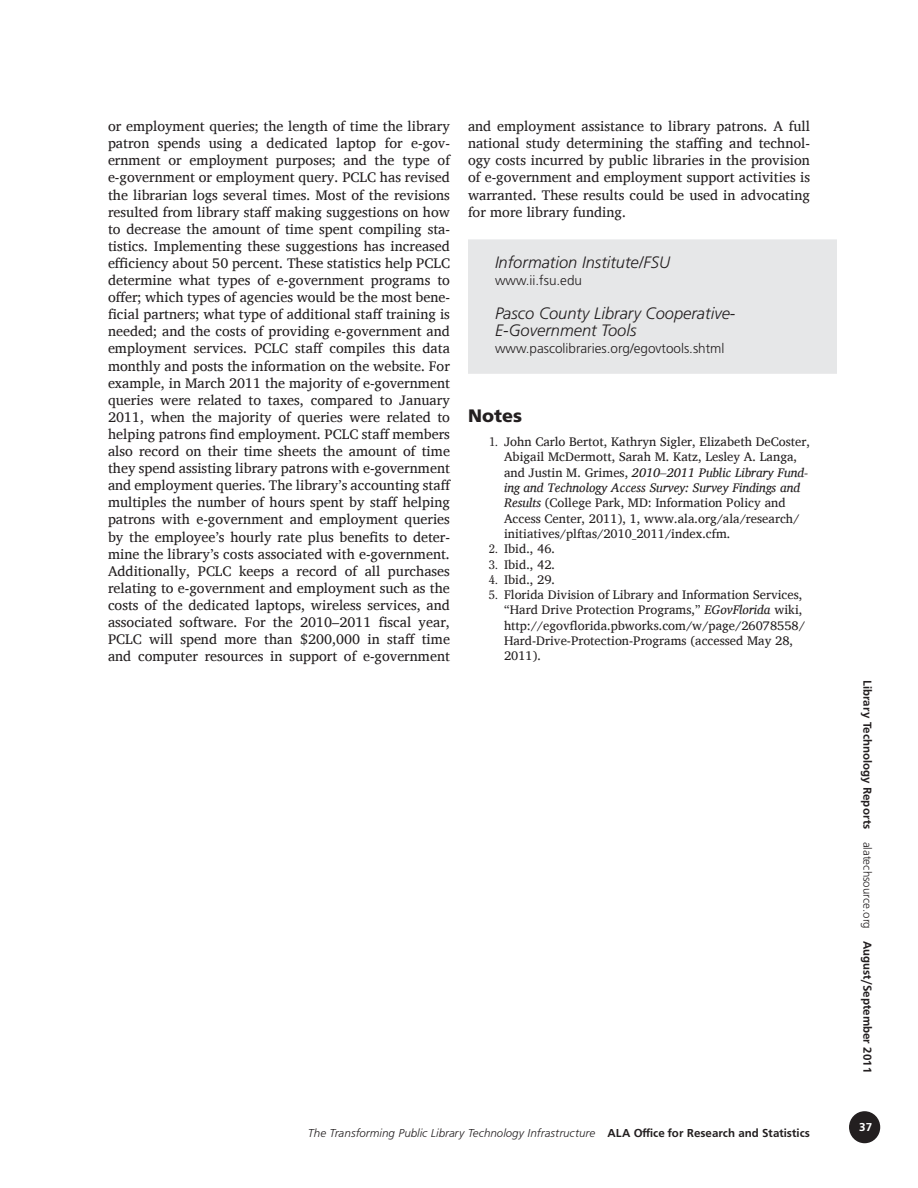
<style>
.page{position:relative;width:918px;height:1188px;background:#fff}
.page>*{position:absolute;margin:0;border:0;box-sizing:border-box;transform-origin:0 0}
.t1{font:900 18px "Frutiger";color:#231f20}
.t2{font:italic 300 16.5px/17.1px "Frutiger";color:#231f20}
.t3{font:14.25px/17.1px "Charis SIL";color:#231f20;text-align:justify}
.t4{font:300 13.5px "Frutiger";color:#231f20}
.t5{font:12.75px/15.3px "Charis SIL";color:#231f20}
.t6{font:12px "Frugal Sans Light Italic DTC";color:#231f20}
.t7{font:12px "Frugal Sans Bold DTC";color:#231f20}
.t8{font:12px "Frugal Sans Bold DTC";color:#fff}
.s1{font-family:"Clearface Regular DTC"}
.s2{font-style:italic}
.s3{font-family:"Frugal Sans Bold DTC"}
.s4{font-family:"Frugal Sans Light DTC"}
</style>
<div class="page">
<div style="left:850px;top:1112px;width:29px;height:31px;background:#231f20;border-radius:50%"></div>
<div style="left:849px;top:1111px;width:31px;height:32px;border:2px solid #231f20;border-radius:50%"></div>
<div style="left:468px;top:239px;width:369px;height:72px;background:#e6e7e8"></div>
<div style="left:468px;top:308px;width:369px;height:66px;background:#e6e7e8"></div>
<p class="t3" style="left:108px;top:118px;width:344px">or employment queries; the length of time the library patron spends using a dedicated laptop for e-gov&shy;ernment or employment purposes; and the type of e-government or employment query. PCLC has revised the librarian logs several times. Most of the revisions resulted from library staff making suggestions on how to decrease the amount of time spent compiling sta&shy;tistics. Implementing these suggestions has increased efficiency about 50 percent. These statistics help PCLC determine what types of e-government programs to offer; which types of agencies would be the most bene&shy;ficial partners; what type of additional staff training is needed; and the costs of providing e-government and employment services. PCLC staff compiles this data monthly and posts the information on the website. For example, in March 2011 the majority of e-government queries were related to taxes, compared to January 2011, when the majority of queries were related to helping patrons find employment. PCLC staff members also record on their time sheets the amount of time they spend assisting library patrons with e-government and employment queries. The library’s accounting staff multiples the number of hours spent by staff helping patrons with e-government and employment queries by the employee’s hourly rate plus benefits to deter&shy;mine the library’s costs associated with e-government.<br>Additionally, PCLC keeps a record of all purchases relating to e-government and employment such as the costs of the dedicated laptops, wireless services, and associated software. For the 2010–2011 fiscal year, PCLC will spend more than $200,000 in staff time and computer resources in support of e-government</p>
<p class="t3" style="left:468px;top:118px;width:344px">and employment assistance to library patrons. A full national study determining the staffing and technol&shy;ogy costs incurred by public libraries in the provision of e-government and employment support activities is warranted. These results could be used in advocating for more library funding.</p>
<p class="t2" style="left:495px;top:254px;width:177px">Information Institute/FSU</p>
<p class="t4" style="left:495px;top:273px;width:89px">www.ii.fsu.edu</p>
<p class="t2" style="left:495px;top:305px;width:242px">Pasco County Library Cooperative-<br>E-Government Tools</p>
<p class="t4" style="left:495px;top:341px;width:231px">www.pascolibraries.org/egovtools.shtml</p>
<p class="t1" style="left:468px;top:405px;width:56px">Notes</p>
<p class="t5" style="left:504px;top:434px;width:307px;text-indent:-15px"><span class="s1">1.</span> John Carlo Bertot, Kathryn Sigler, Elizabeth DeCoster, Abigail McDermott, Sarah M. Katz, Lesley A. Langa, and Justin M. Grimes, <span class="s2">2010–2011 Public Library Fund&shy;ing and Technology Access Survey: Survey Findings and Results</span> (College Park, MD: Information Policy and Access Center, 2011), 1, www.ala.org/ala/research/ initiatives/plftas/2010_2011/index.cfm.</p>
<p class="t5" style="left:489px;top:541px;width:68px"><span class="s1">2.</span> Ibid., 46.</p>
<p class="t5" style="left:489px;top:556px;width:68px"><span class="s1">3.</span> Ibid., 42.</p>
<p class="t5" style="left:489px;top:572px;width:68px"><span class="s1">4.</span> Ibid., 29.</p>
<p class="t5" style="left:504px;top:587px;width:303px;text-indent:-15px"><span class="s1">5.</span> Florida Division of Library and Information Services, “Hard Drive Protection Programs,” <span class="s2">EGovFlorida</span> wiki, http://egovflorida.pbworks.com/w/page/26078558/ Hard-Drive-Protection-Programs (accessed May 28, 2011).</p>
<p class="t6" style="left:308px;top:1126px;width:504px">The Transforming Public Library Technology Infrastructure <span class="s3">ALA Office for Research and Statistics</span></p>
<p class="t7" style="left:874px;top:680px;width:395px;rotate:90deg">Library Technology Reports <span class="s4">alatechsource.org</span> August/September 2011</p>
<p class="t8" style="left:859px;top:1120px;width:14px">37</p>
</div>
